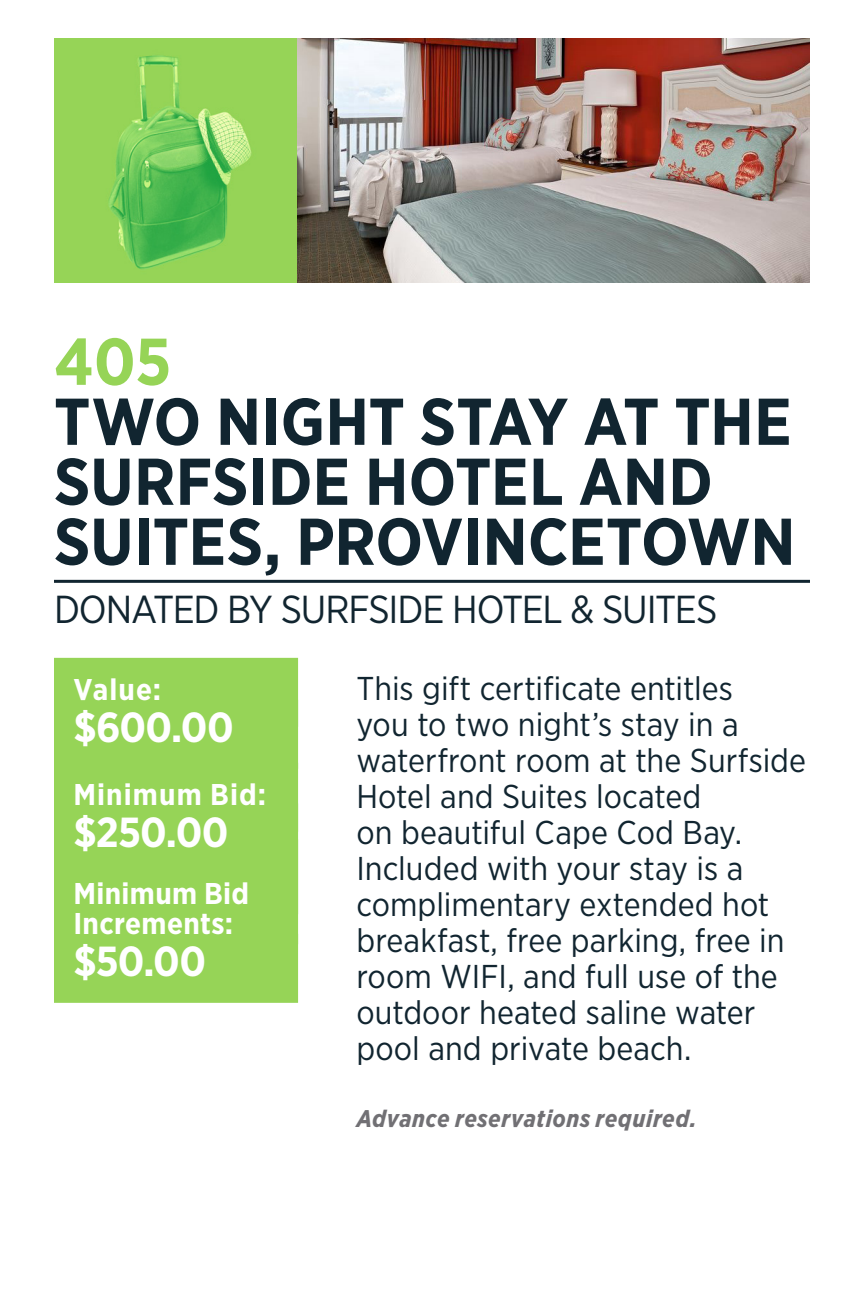
<style>
.page{position:relative;width:864px;height:1296px;background:#fff}
.page>*{position:absolute;margin:0;border:0;box-sizing:border-box;transform-origin:0 0}
.t1{font:700 66px/60px "Gotham Narrow";color:#112530}
.t2{font:700 66px "Gotham Narrow";color:#96d457}
.t3{font:700 42px "Gotham Narrow";letter-spacing:-.015em;color:#fff}
.t4{font:39px "Gotham Narrow";letter-spacing:-.03em;color:#112530}
.t5{font:33px/36px "Gotham Narrow";color:#112530}
.t6{font:700 30px/30px "Gotham Narrow";letter-spacing:.015em;color:#fff}
.t7{font:700 30px "Gotham Narrow";letter-spacing:.04em;color:#fff}
.t8{font:italic 700 24px "Gotham Narrow";letter-spacing:.02em;color:#717074}
</style>
<div class="page">
<img style="left:54px;top:38px;width:756px;height:245px">
<hr style="left:54px;top:580px;width:756px;height:3px;background:#112530">
<div style="left:54px;top:658px;width:244px;height:69px;background:#96d457"></div>
<div style="left:54px;top:700px;width:244px;height:69px;background:#96d457"></div>
<div style="left:54px;top:763px;width:244px;height:69px;background:#96d457"></div>
<div style="left:54px;top:803px;width:244px;height:111px;background:#96d457"></div>
<div style="left:54px;top:839px;width:244px;height:105px;background:#96d457"></div>
<div style="left:54px;top:934px;width:244px;height:69px;background:#96d457"></div>
<p class="t2" style="left:54px;top:319px;width:119px">405</p>
<p class="t1" style="left:54px;top:391px;width:743px">TWO NIGHT STAY AT THE<br>SURFSIDE HOTEL AND<br>SUITES, PROVINCETOWN</p>
<p class="t4" style="left:54px;top:585px;width:665px">DONATED BY SURFSIDE HOTEL &amp; SUITES</p>
<p class="t6" style="left:73px;top:674px;width:89px">Value:</p>
<p class="t3" style="left:73px;top:700px;width:162px">$600.00</p>
<p class="t7" style="left:73px;top:775px;width:194px">Minimum Bid:</p>
<p class="t3" style="left:73px;top:805px;width:156px">$250.00</p>
<p class="t6" style="left:73px;top:878px;width:177px">Minimum Bid<br>Increments:</p>
<p class="t3" style="left:73px;top:934px;width:134px">$50.00</p>
<p class="t5" style="left:356px;top:670px;width:451px">This gift certificate entitles<br>you to two night’s stay in a waterfront room at the Surfside<br>Hotel and Suites located<br>on beautiful Cape Cod Bay.<br>Included with your stay is a complimentary extended hot breakfast, free parking, free in room WIFI, and full use of the outdoor heated saline water pool and private beach.</p>
<p class="t8" style="left:356px;top:1103px;width:342px">Advance reservations required.</p>
</div>
